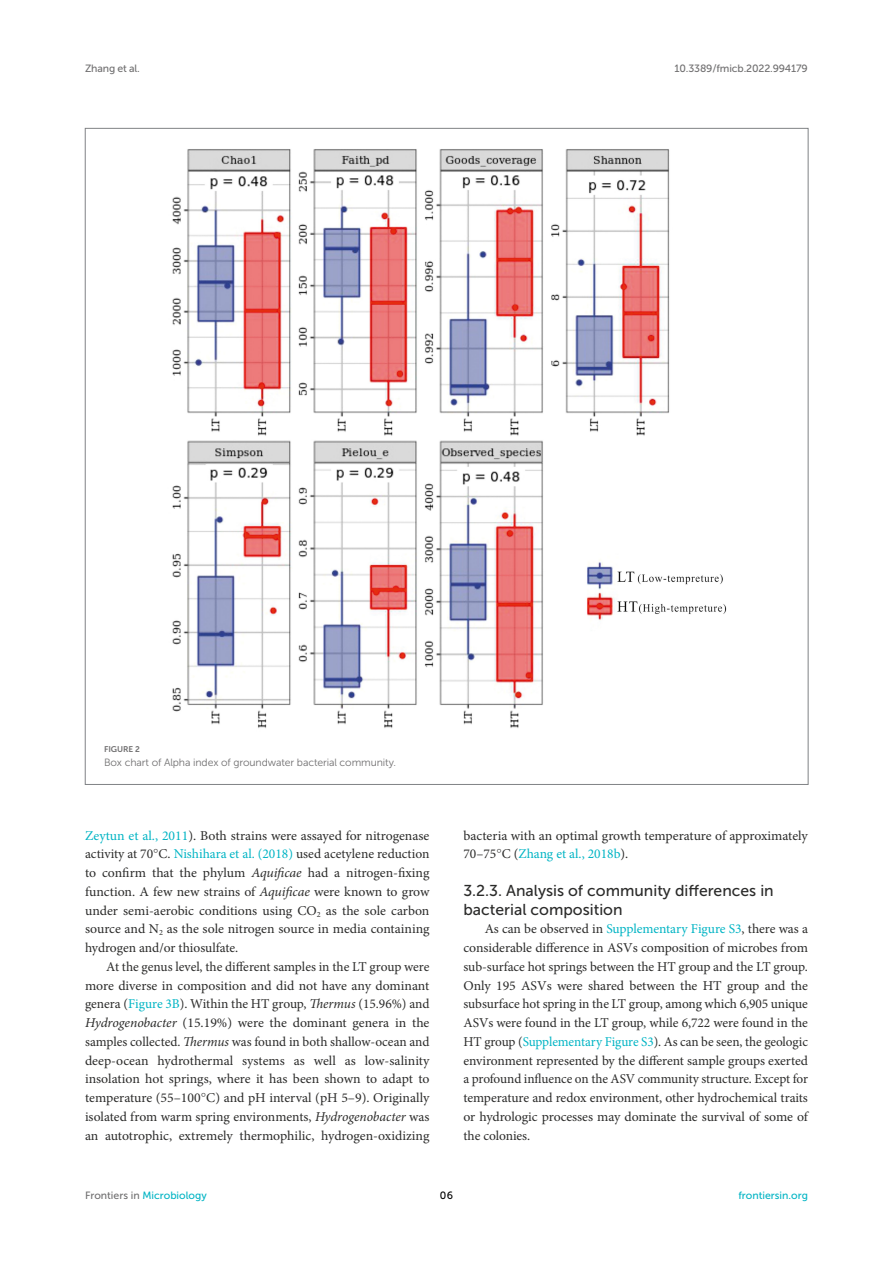
<style>
.page{position:relative;width:893px;height:1263px;background:#fff}
.page>*{position:absolute;margin:0;border:0;box-sizing:border-box;transform-origin:0 0}
.HEAD_3{font:15.75px/18.8px "Museo Sans 500";color:#2b2b2a}
.TEXT{font:13.5px/18.8px "Minion Pro";color:#2b2b2a;text-align:justify}
.TEXT_FLUSH{font:13.5px/18.8px "Minion Pro";letter-spacing:-.005em;color:#2b2b2a;text-align:justify}
.FIG_LEG{font:10.5px "Museo Sans 300";letter-spacing:-.01em;color:#706f70}
.t1{font:10.5px "Museo Sans 500";color:#00b4c4}
.t2{font:10.5px "Museo Sans 500";letter-spacing:-.015em;color:#706f70}
.t3{font:10.5px "Museo Sans 500";color:#000}
.FIG_HD{font:8.25px "Museo Sans 700";letter-spacing:-.01em;color:#706f70}
.s1{color:#00b4c4}
.s2{font-family:"STIX"}
.s3{font-style:italic}
.s4{color:#706f70}
</style>
<div class="page">
<img style="left:172px;top:149px;width:555px;height:579px">
<p class="t2" style="left:85px;top:63px;width:56px">Zhang et al.</p>
<p class="t2" style="left:675px;top:63px;width:135px">10.3389/fmicb.2022.994179</p>
<p class="FIG_HD" style="left:104px;top:744px;width:37px">FIGURE 2</p>
<p class="FIG_LEG" style="left:104px;top:756px;width:293px">Box chart of Alpha index of groundwater bacterial community.</p>
<p class="TEXT" style="left:85px;top:826px;width:346px"><span class="s1">Zeytun et al., 2011</span>). Both strains were assayed for nitrogenase activity at 70<span class="s2">°</span>C. <span class="s1">Nishihara et al. (2018)</span> used acetylene reduction to confirm that the phylum <span class="s3">Aquificae</span> had a nitrogen-fixing function. A few new strains of <span class="s3">Aquificae</span> were known to grow under semi-aerobic conditions using CO<sub>2</sub> as the sole carbon source and N<sub>2</sub> as the sole nitrogen source in media containing hydrogen and/or thiosulfate.</p>
<p class="TEXT" style="left:85px;top:957px;width:346px;text-indent:21px">At the genus level, the different samples in the LT group were more diverse in composition and did not have any dominant genera (<span class="s1">Figure 3B</span>). Within the HT group, <span class="s3">Thermus</span> (15.96%) and <span class="s3">Hydrogenobacter</span> (15.19%) were the dominant genera in the samples collected. <span class="s3">Thermus</span> was found in both shallow-ocean and deep-ocean hydrothermal systems as well as low-salinity insolation hot springs, where it has been shown to adapt to temperature (55–100<span class="s2">°</span>C) and pH interval (pH 5–9). Originally isolated from warm spring environments, <span class="s3">Hydrogenobacter</span> was an autotrophic, extremely thermophilic, hydrogen-oxidizing</p>
<p class="TEXT" style="left:463px;top:826px;width:346px">bacteria with an optimal growth temperature of approximately<br>70–75<span class="s2">°</span>C (<span class="s1">Zhang et al., 2018b</span>).</p>
<p class="HEAD_3" style="left:463px;top:881px;width:312px">3.2.3. Analysis of community differences in bacterial composition</p>
<p class="TEXT_FLUSH" style="left:463px;top:920px;width:346px;text-indent:21px">As can be observed in <span class="s1">Supplementary Figure S3</span>, there was a considerable difference in ASVs composition of microbes from sub-surface hot springs between the HT group and the LT group.<br>Only 195 ASVs were shared between the HT group and the subsurface hot spring in the LT group, among which 6,905 unique ASVs were found in the LT group, while 6,722 were found in the HT group (<span class="s1">Supplementary Figure S3</span>). As can be seen, the geologic environment represented by the different sample groups exerted a profound influence on the ASV community structure. Except for temperature and redox environment, other hydrochemical traits or hydrologic processes may dominate the survival of some of the colonies.</p>
<p class="t1" style="left:85px;top:1190px;width:123px"><span class="s4">Frontiers in</span> Microbiology</p>
<p class="t3" style="left:440px;top:1190px;width:15px">06</p>
<p class="t1" style="left:738px;top:1190px;width:71px">frontiersin.org</p>
</div>
